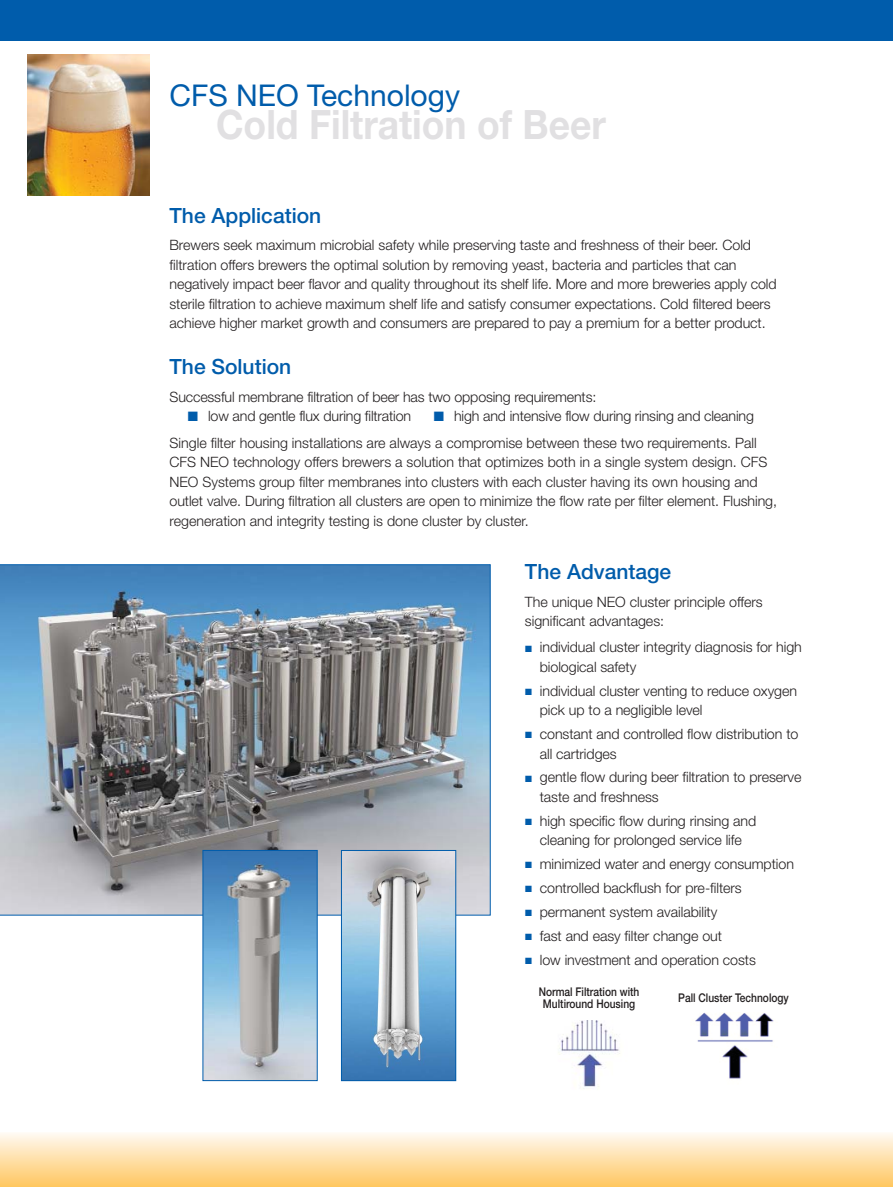
<style>
.page{position:relative;width:893px;height:1187px;background:#fff}
.page>*{position:absolute;margin:0;border:0;box-sizing:border-box;transform-origin:0 0}
.t1{font:700 40.5px "Helvetica Neue";color:#e1e0e2;scale:.92 1}
.t2{font:30px "Helvetica Neue LT Std";color:#005cab}
.t3{font:500 21px "Helvetica Neue";color:#005cab}
.t4{font:300 14.25px/19.5px "Helvetica Neue";letter-spacing:-.005em;color:#231f20}
.t5{font:500 12px/12px "Helvetica Neue LT Std";color:#231f20;text-align:center;scale:.85 1}
.s1{color:#005cab}
</style>
<div class="page">
<div style="left:0;top:0;width:893px;height:40px;background:#005cab"></div>
<img style="left:27px;top:54px;width:122px;height:141px">
<svg style="left:0;top:564px;width:491px;height:351px;background:#81909d"></svg>
<img style="left:343px;top:852px;width:111px;height:226px">
<div style="left:341px;top:850px;width:115px;height:230px;border:1px solid #005cab"></div>
<img style="left:204px;top:851px;width:112px;height:227px">
<div style="left:202px;top:849px;width:116px;height:231px;border:1px solid #005cab"></div>
<img style="left:558px;top:1020px;width:62px;height:69px">
<img style="left:695px;top:1012px;width:79px;height:67px">
<img style="left:0;top:1133px;width:893px;height:53px">
<h2 class="t2" style="left:170px;top:78px;width:292px">CFS NEO Technology</h2>
<h1 class="t1" style="left:216px;top:110px;width:425px">Cold Filtration of Beer</h1>
<h3 class="t3" style="left:170px;top:207px;width:153px">The Application</h3>
<p class="t4" style="left:170px;top:237px;width:609px">Brewers seek maximum microbial safety while preserving taste and freshness of their beer. Cold filtration offers brewers the optimal solution by removing yeast, bacteria and particles that can negatively impact beer flavor and quality throughout its shelf life. More and more breweries apply cold sterile filtration to achieve maximum shelf life and satisfy consumer expectations. Cold filtered beers achieve higher market growth and consumers are prepared to pay a premium for a better product.</p>
<h3 class="t3" style="left:170px;top:359px;width:123px">The Solution</h3>
<p class="t4" style="left:170px;top:388px;width:428px">Successful membrane filtration of beer has two opposing requirements:</p>
<p class="t4" style="left:188px;top:408px;width:225px"><span class="s1">■</span> low and gentle flux during filtration</p>
<p class="t4" style="left:170px;top:404px;width:589px;line-height:26.5px;text-align:right"><span class="s1">■</span> high and intensive flow during rinsing and cleaning<br>Single filter housing installations are always a compromise between these two requirements. Pall</p>
<p class="t4" style="left:170px;top:454px;width:609px">CFS NEO technology offers brewers a solution that optimizes both in a single system design. CFS NEO Systems group filter membranes into clusters with each cluster having its own housing and outlet valve. During filtration all clusters are open to minimize the flow rate per filter element. Flushing, regeneration and integrity testing is done cluster by cluster.</p>
<h3 class="t3" style="left:525px;top:564px;width:148px">The Advantage</h3>
<p class="t4" style="left:525px;top:593px;width:239px">The unique NEO cluster principle offers significant advantages:</p>
<p class="t4" style="left:540px;top:639px;width:264px;text-indent:-15px"><span class="s1">■</span> individual cluster integrity diagnosis for high biological safety</p>
<p class="t4" style="left:540px;top:682px;width:259px;text-indent:-15px"><span class="s1">■</span> individual cluster venting to reduce oxygen pick up to a negligible level</p>
<p class="t4" style="left:540px;top:725px;width:260px;text-indent:-15px"><span class="s1">■</span> constant and controlled flow distribution to all cartridges</p>
<p class="t4" style="left:540px;top:769px;width:263px;text-indent:-15px"><span class="s1">■</span> gentle flow during beer filtration to preserve taste and freshness</p>
<p class="t4" style="left:525px;top:812px;width:233px;text-align:center"><span class="s1">■</span> high specific flow during rinsing and cleaning for prolonged service life</p>
<p class="t4" style="left:525px;top:855px;width:270px"><span class="s1">■</span> minimized water and energy consumption</p>
<p class="t4" style="left:525px;top:879px;width:218px"><span class="s1">■</span> controlled backflush for pre-filters</p>
<p class="t4" style="left:525px;top:903px;width:194px"><span class="s1">■</span> permanent system availability</p>
<p class="t4" style="left:525px;top:927px;width:198px"><span class="s1">■</span> fast and easy filter change out</p>
<p class="t4" style="left:525px;top:950px;width:232px"><span class="s1">■</span> low investment and operation costs</p>
<p class="t5" style="left:678px;top:992px;width:132px">Pall Cluster Technology</p>
<p class="t5" style="left:539px;top:986px;width:120px">Normal Filtration with<br>Multiround Housing</p>
</div>
